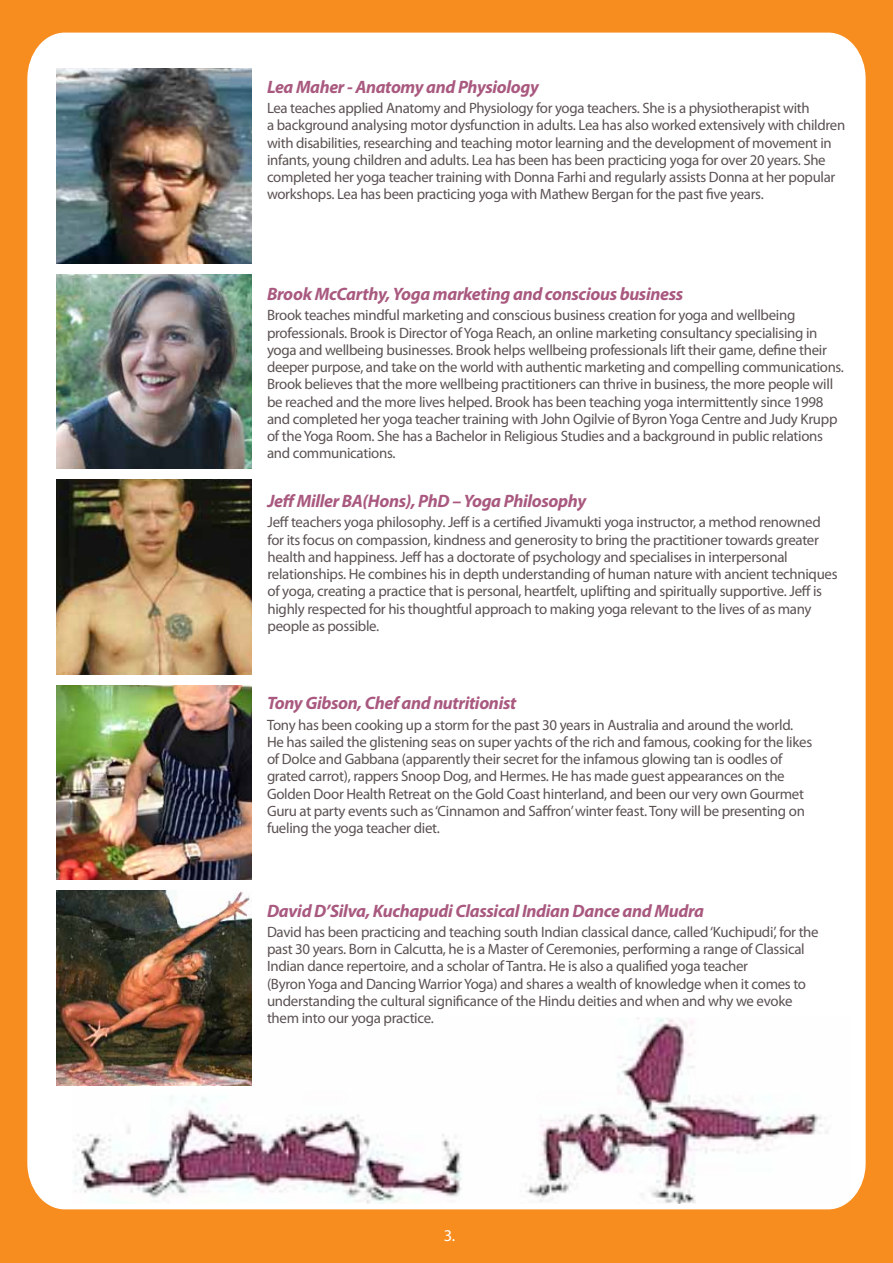
<style>
.page{position:relative;width:893px;height:1263px;background:#f78d1e}
.page>*{position:absolute;margin:0;border:0;box-sizing:border-box;transform-origin:0 0}
.t1{font:italic 700 18px "Myriad Pro";letter-spacing:-.02em;color:#a9597f}
.t2{font:16.5px "Myriad Pro";color:#fff}
.t3{font:15px/17.2px "Myriad Pro";letter-spacing:-.02em;color:#5c5252}
</style>
<div class="page">
<div style="left:27px;top:33px;width:839px;height:1176px;background:#fff"></div>
<img style="left:72px;top:1017px;width:779px;height:187px">
<img style="left:57px;top:685px;width:194px;height:195px">
<img style="left:57px;top:69px;width:194px;height:194px">
<img style="left:57px;top:274px;width:194px;height:195px">
<img style="left:57px;top:480px;width:194px;height:194px">
<img style="left:57px;top:891px;width:194px;height:194px">
<p class="t1" style="left:267px;top:77px;width:273px">Lea Maher - Anatomy and Physiology</p>
<p class="t3" style="left:267px;top:100px;width:580px">Lea teaches applied Anatomy and Physiology for yoga teachers. She is a physiotherapist with<br>a background analysing motor dysfunction in adults. Lea has also worked extensively with children with disabilities, researching and teaching motor learning and the development of movement in infants, young children and adults. Lea has been has been practicing yoga for over 20 years. She completed her yoga teacher training with Donna Farhi and regularly assists Donna at her popular workshops. Lea has been practicing yoga with Mathew Bergan for the past five years.</p>
<p class="t1" style="left:267px;top:284px;width:418px">Brook McCarthy, Yoga marketing and conscious business</p>
<p class="t3" style="left:267px;top:307px;width:578px">Brook teaches mindful marketing and conscious business creation for yoga and wellbeing professionals. Brook is Director of Yoga Reach, an online marketing consultancy specialising in yoga and wellbeing businesses. Brook helps wellbeing professionals lift their game, define their deeper purpose, and take on the world with authentic marketing and compelling communications.<br>Brook believes that the more wellbeing practitioners can thrive in business, the more people will be reached and the more lives helped. Brook has been teaching yoga intermittently since 1998 and completed her yoga teacher training with John Ogilvie of Byron Yoga Centre and Judy Krupp of the Yoga Room. She has a Bachelor in Religious Studies and a background in public relations and communications.</p>
<p class="t1" style="left:267px;top:491px;width:320px">Jeff Miller BA(Hons), PhD – Yoga Philosophy</p>
<p class="t3" style="left:267px;top:514px;width:572px">Jeff teachers yoga philosophy. Jeff is a certified Jivamukti yoga instructor, a method renowned for its focus on compassion, kindness and generosity to bring the practitioner towards greater health and happiness. Jeff has a doctorate of psychology and specialises in interpersonal relationships. He combines his in depth understanding of human nature with ancient techniques of yoga, creating a practice that is personal, heartfelt, uplifting and spiritually supportive. Jeff is highly respected for his thoughtful approach to making yoga relevant to the lives of as many people as possible.</p>
<p class="t1" style="left:267px;top:693px;width:251px">Tony Gibson, Chef and nutritionist</p>
<p class="t3" style="left:267px;top:716px;width:547px">Tony has been cooking up a storm for the past 30 years in Australia and around the world.<br>He has sailed the glistening seas on super yachts of the rich and famous, cooking for the likes of Dolce and Gabbana (apparently their secret for the infamous glowing tan is oodles of grated carrot), rappers Snoop Dog, and Hermes. He has made guest appearances on the Golden Door Health Retreat on the Gold Coast hinterland, and been our very own Gourmet Guru at party events such as ‘Cinnamon and Saffron’ winter feast. Tony will be presenting on fueling the yoga teacher diet.</p>
<p class="t1" style="left:267px;top:901px;width:439px">David D’Silva, Kuchapudi Classical Indian Dance and Mudra</p>
<p class="t3" style="left:267px;top:923px;width:553px">David has been practicing and teaching south Indian classical dance, called ‘Kuchipudi’, for the past 30 years. Born in Calcutta, he is a Master of Ceremonies, performing a range of Classical Indian dance repertoire, and a scholar of Tantra. He is also a qualified yoga teacher<br>(Byron Yoga and Dancing Warrior Yoga) and shares a wealth of knowledge when it comes to understanding the cultural significance of the Hindu deities and when and why we evoke them into our yoga practice.</p>
<p class="t2" style="left:444px;top:1227px;width:13px">3.</p>
</div>
